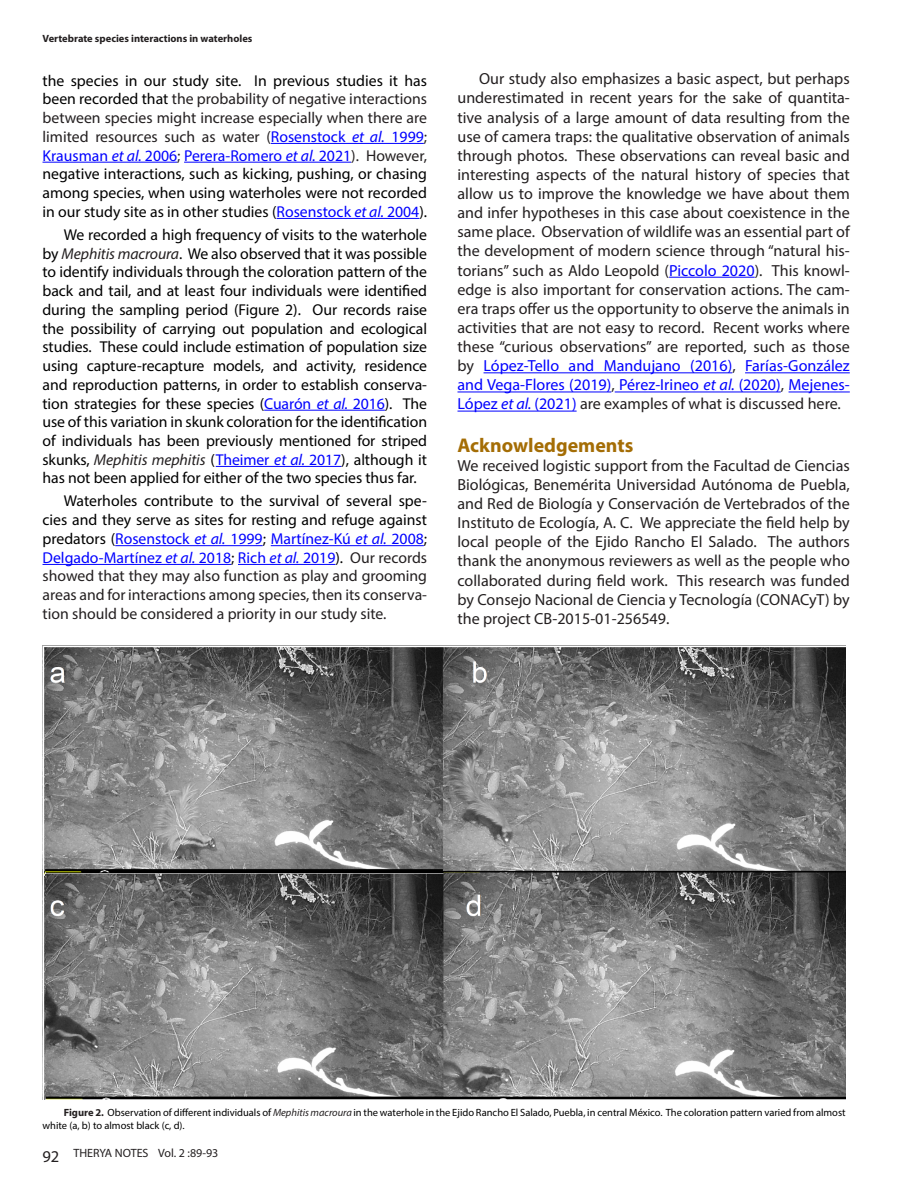
<style>
.page{position:relative;width:918px;height:1188px;background:#fff}
.page>*{position:absolute;margin:0;border:0;box-sizing:border-box;transform-origin:0 0}
.t1{font:700 19.95px "Myriad Pro";color:#a46d05}
.t2{font:16.05px/19px "Myriad Pro";color:#231f20;text-align:justify}
.t3{font:15.75px/18.8px "Myriad Pro";letter-spacing:-.005em;color:#000;text-align:justify}
.t4{font:15.75px/18.8px "Myriad Pro";color:#231f20;text-align:justify}
.t5{font:12px "Myriad Pro";color:#231f20}
.t6{font:10.5px/13.5px "Myriad Pro";color:#000}
.t7{font:700 10.5px "Myriad Pro";color:#231f20}
.s1{color:#231f20}
.s2{color:#00f}
.s3{font-style:italic;color:#00f}
.s4{font-style:italic;color:#231f20}
.s5{color:#000}
.s6{font-weight:700;color:#231f20}
.s7{font-size:16.5px}
</style>
<div class="page">
<hr style="left:271px;top:143px;width:153px;height:1px;background:#00f">
<hr style="left:43px;top:162px;width:134px;height:1px;background:#00f">
<hr style="left:184px;top:162px;width:167px;height:1px;background:#00f">
<hr style="left:277px;top:218px;width:142px;height:1px;background:#00f">
<hr style="left:264px;top:410px;width:121px;height:1px;background:#00f">
<hr style="left:216px;top:466px;width:125px;height:1px;background:#00f">
<hr style="left:115px;top:545px;width:148px;height:1px;background:#00f">
<hr style="left:271px;top:545px;width:153px;height:1px;background:#00f">
<hr style="left:43px;top:564px;width:188px;height:1px;background:#00f">
<hr style="left:238px;top:564px;width:97px;height:1px;background:#00f">
<hr style="left:669px;top:277px;width:86px;height:1px;background:#00f">
<hr style="left:484px;top:372px;width:248px;height:1px;background:#00f">
<hr style="left:745px;top:372px;width:105px;height:1px;background:#00f">
<hr style="left:458px;top:392px;width:153px;height:1px;background:#00f">
<hr style="left:615px;top:392px;width:166px;height:1px;background:#00f">
<hr style="left:789px;top:392px;width:61px;height:1px;background:#00f">
<hr style="left:458px;top:411px;width:119px;height:1px;background:#00f">
<img style="left:43px;top:645px;width:803px;height:454px">
<p class="t7" style="left:43px;top:31px;width:211px">Vertebrate species interactions in waterholes</p>
<p class="t3" style="left:43px;top:71px;width:386px">the species in our study site. In previous studies it has been recorded that <span class="s1">the probability of negative interactions between species might increase especially when there are limited resources such as water (</span><span class="s2">Rosenstock</span> <span class="s3">et al.</span> <span class="s2">1999</span><span class="s1">; </span><span class="s2">Krausman</span> <span class="s3">et al.</span> <span class="s2">2006</span><span class="s1">;</span> <span class="s2">Perera-Romero</span> <span class="s3">et al.</span> <span class="s2">2021</span><span class="s1">). However, </span>negative interactions, such as kicking, pushing, or chasing among species, when using waterholes were not recorded in our study site as in other studies (<span class="s2">Rosenstock</span> <span class="s3">et al.</span> <span class="s2">2004</span>).</p>
<p class="t3" style="left:43px;top:225px;width:386px;text-indent:21px">We recorded a high frequency of visits to the waterhole by <span class="s4">Mephitis macroura</span>. We also observed that it was possible to identify individuals through the coloration pattern of the back and tail, and at least four individuals were identified during the sampling period (Figure 2). Our records raise the possibility of carrying out population and ecological studies. These could include estimation of population size using capture-recapture models, and activity, residence and reproduction patterns, in order to establish conserva&shy;tion strategies for these species (<span class="s2">Cuarón</span> <span class="s3">et al.</span> <span class="s2">2016</span>). The use of this variation in skunk coloration for the identification of individuals has been previously mentioned for striped skunks, <span class="s4">Mephitis mephitis</span> (<span class="s2">Theimer</span> <span class="s3">et al.</span> <span class="s2">2017</span>), although it has not been applied for either of the two species thus far.</p>
<p class="t4" style="left:43px;top:492px;width:386px;text-indent:21px"><span class="s5">Waterholes contribute to the survival of several spe&shy;cies and they serve as sites for resting and refuge against predators (</span><span class="s2">Rosenstock</span> <span class="s3">et al.</span> <span class="s2">1999</span><span class="s5">;</span> <span class="s2">Martínez-Kú</span> <span class="s3">et al.</span> <span class="s2">2008</span><span class="s5">; </span><span class="s2">Delgado-Martínez</span> <span class="s3">et al.</span> <span class="s2">2018</span><span class="s5">;</span> <span class="s2">Rich</span> <span class="s3">et al.</span> <span class="s2">2019</span><span class="s5">).</span> Our records showed that they may also function as play and grooming areas and for interactions among species, then its conserva&shy;tion should be considered a priority in our study site.</p>
<p class="t2" style="left:457px;top:69px;width:394px;text-indent:22px">Our study also emphasizes a basic aspect, but perhaps underestimated in recent years for the sake of quantita&shy;tive analysis of a large amount of data resulting from the use of camera traps: the qualitative observation of animals through photos. These observations can reveal basic and interesting aspects of the natural history of species that allow us to improve the knowledge we have about them and infer hypotheses in this case about coexistence in the same place. Observation of wildlife was an essential part of the development of modern science through “natural his&shy;torians” such as Aldo Leopold (<span class="s2">Piccolo 2020</span>). This knowl&shy;edge is also important for conservation actions. The cam&shy;era traps offer us the opportunity to observe the animals in activities that are not easy to record. Recent works where these “curious observations” are reported, such as those by <span class="s2">López-Tello and Mandujano (2016)</span>, <span class="s2">Farías-González and Vega-Flores (2019)</span>, <span class="s2">Pérez-Irineo</span> <span class="s3">et al.</span> <span class="s2">(2020)</span>, <span class="s2">Mejenes-López</span> <span class="s3">et al.</span> <span class="s2">(2021)</span> are examples of what is discussed here.</p>
<p class="t1" style="left:458px;top:432px;width:177px">Acknowledgements</p>
<p class="t2" style="left:458px;top:456px;width:394px">We received logistic support from the Facultad de Ciencias Biológicas, Benemérita Universidad Autónoma de Puebla, and Red de Biología y Conservación de Vertebrados of the Instituto de Ecología, A. C. We appreciate the field help by local people of the Ejido Rancho El Salado. The authors thank the anonymous reviewers as well as the people who collaborated during field work. This research was funded by Consejo Nacional de Ciencia y Tecnología (CONACyT) by the project CB-2015-01-256549.</p>
<p class="t6" style="left:43px;top:1105px;width:805px;text-indent:21px"><span class="s6">Figure 2.</span> Observation of different individuals of <span class="s4">Mephitis macroura</span> in the waterhole in the Ejido Rancho El Salado, Puebla, in central México. The coloration pattern varied from almost white (a, b) to almost black (c, d).</p>
<p class="t5" style="left:43px;top:1146px;width:177px"><span class="s7">92</span> THERYA NOTES Vol. 2 :89-93</p>
</div>
